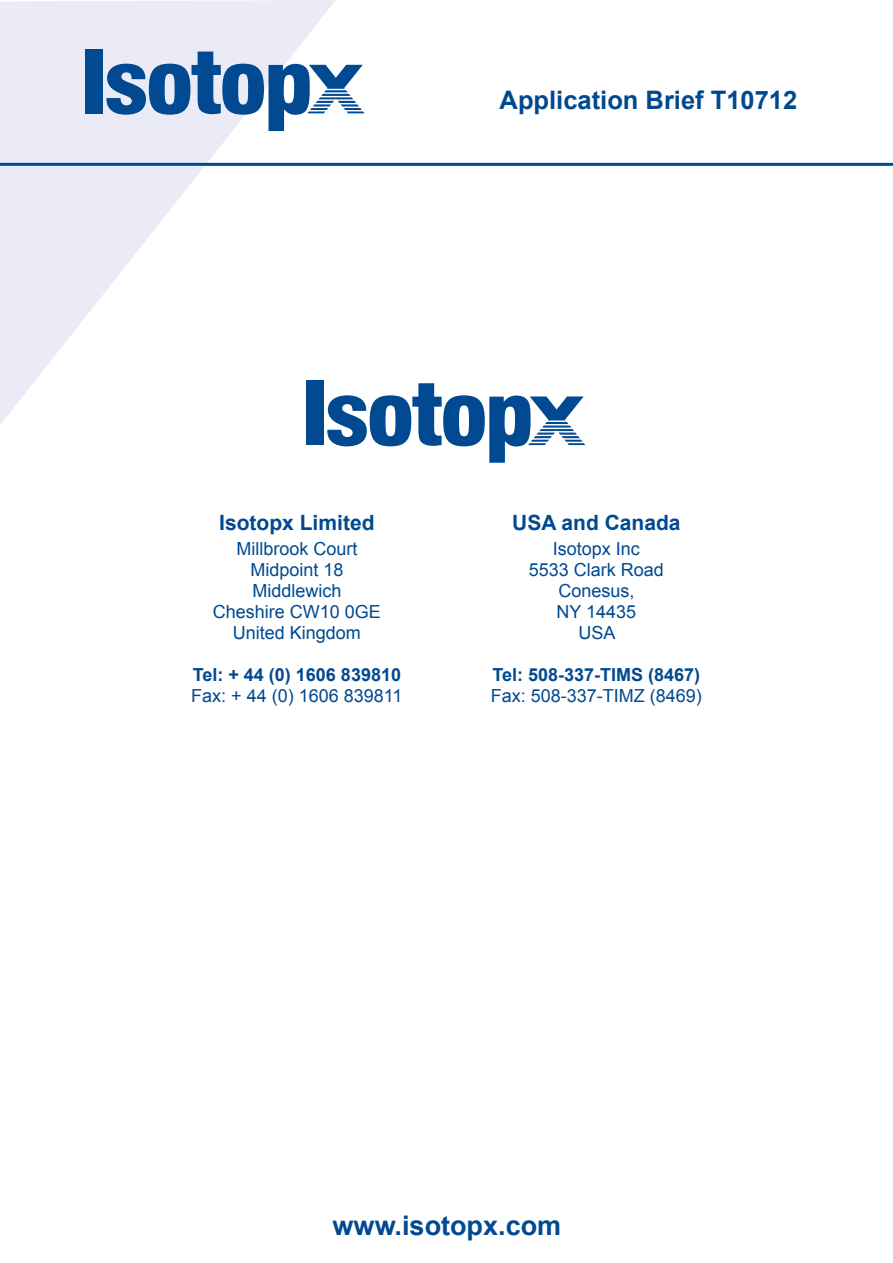
<style>
.page{position:relative;width:893px;height:1263px;background:#fff}
.page>*{position:absolute;margin:0;border:0;box-sizing:border-box;transform-origin:0 0}
.t1{font:700 27px "Arial";color:#014990}
.t2{font:700 25.5px "Arial";color:#00498f}
.t3{font:700 21px "Arial";color:#014990}
.t4{font:18px "Arial";color:#014990}
.t5{font:700 18px "Arial";color:#014990}
</style>
<div class="page">
<svg style="left:0;top:0;width:336px;height:425px"></svg>
<div style="left:85px;top:49px;width:17px;height:64px;background:#014990"></div>
<svg style="left:106px;top:52px;width:258px;height:79px"></svg>
<hr style="left:0;top:163px;width:893px;height:3px;background:#014990">
<div style="left:306px;top:381px;width:17px;height:64px;background:#014990"></div>
<svg style="left:327px;top:383px;width:258px;height:80px"></svg>
<h2 class="t2" style="left:500px;top:83px;width:299px">Application Brief T10712</h2>
<p class="t3" style="left:219px;top:508px;width:157px">Isotopx Limited</p>
<p class="t4" style="left:236px;top:537px;width:123px">Millbrook Court</p>
<p class="t4" style="left:250px;top:558px;width:95px">Midpoint 18</p>
<p class="t4" style="left:252px;top:579px;width:91px">Middlewich</p>
<p class="t4" style="left:213px;top:600px;width:170px">Cheshire CW10 0GE</p>
<p class="t4" style="left:233px;top:621px;width:130px">United Kingdom</p>
<p class="t5" style="left:193px;top:663px;width:210px">Tel: + 44 (0) 1606 839810</p>
<p class="t4" style="left:191px;top:684px;width:213px">Fax: + 44 (0) 1606 839811</p>
<p class="t3" style="left:512px;top:508px;width:170px">USA and Canada</p>
<p class="t4" style="left:553px;top:537px;width:89px">Isotopx Inc</p>
<p class="t4" style="left:529px;top:558px;width:137px">5533 Clark Road</p>
<p class="t4" style="left:558px;top:579px;width:78px">Conesus,</p>
<p class="t4" style="left:556px;top:600px;width:81px">NY 14435</p>
<p class="t4" style="left:578px;top:621px;width:39px">USA</p>
<p class="t5" style="left:492px;top:663px;width:209px">Tel: 508-337-TIMS (8467)</p>
<p class="t4" style="left:491px;top:684px;width:213px">Fax: 508-337-TIMZ (8469)</p>
<h1 class="t1" style="left:333px;top:1208px;width:230px">www.isotopx.com</h1>
</div>
